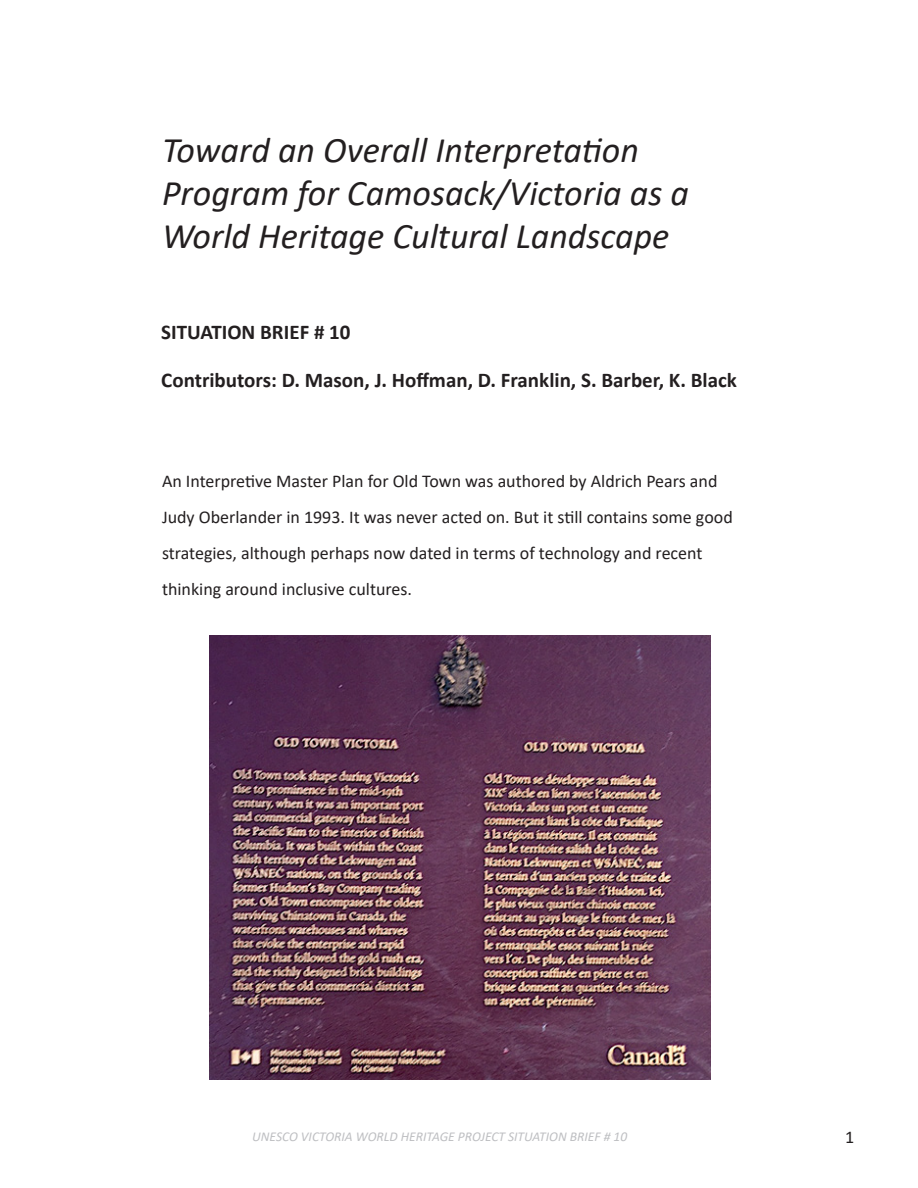
<style>
.page{position:relative;width:918px;height:1188px;background:#fff}
.page>*{position:absolute;margin:0;border:0;box-sizing:border-box;transform-origin:0 0}
.t1{font:italic 36px/43.2px "Calibri";color:#231f20}
.t2{font:700 21px "Calibri";color:#231f20}
.Main_Text_Paragraph{font:18px/36px "Calibri";color:#231f20}
.t3{font:italic 13.5px "Calibri";color:#bebfc2}
</style>
<div class="page">
<img style="left:209px;top:635px;width:502px;height:445px">
<p class="t1" style="left:162px;top:127px;width:529px">Toward an Overall Interpretation<br>Program for Camosack/Victoria as a<br>World Heritage Cultural Landscape</p>
<p class="t2" style="left:161px;top:317px;width:191px">SITUATION BRIEF # 10</p>
<p class="t2" style="left:161px;top:365px;width:577px">Contributors: D. Mason, J. Hoffman, D. Franklin, S. Barber, K. Black</p>
<p class="Main_Text_Paragraph" style="left:162px;top:462px;width:572px">An Interpretive Master Plan for Old Town was authored by Aldrich Pears and Judy Oberlander in 1993. It was never acted on. But it still contains some good strategies, although perhaps now dated in terms of technology and recent thinking around inclusive cultures.</p>
<p class="t3" style="left:252px;top:1127px;width:376px">UNESCO VICTORIA WORLD HERITAGE PROJECT SITUATION BRIEF # 10</p>
<p class="Main_Text_Paragraph" style="left:845px;top:1119px;width:11px">1</p>
</div>
